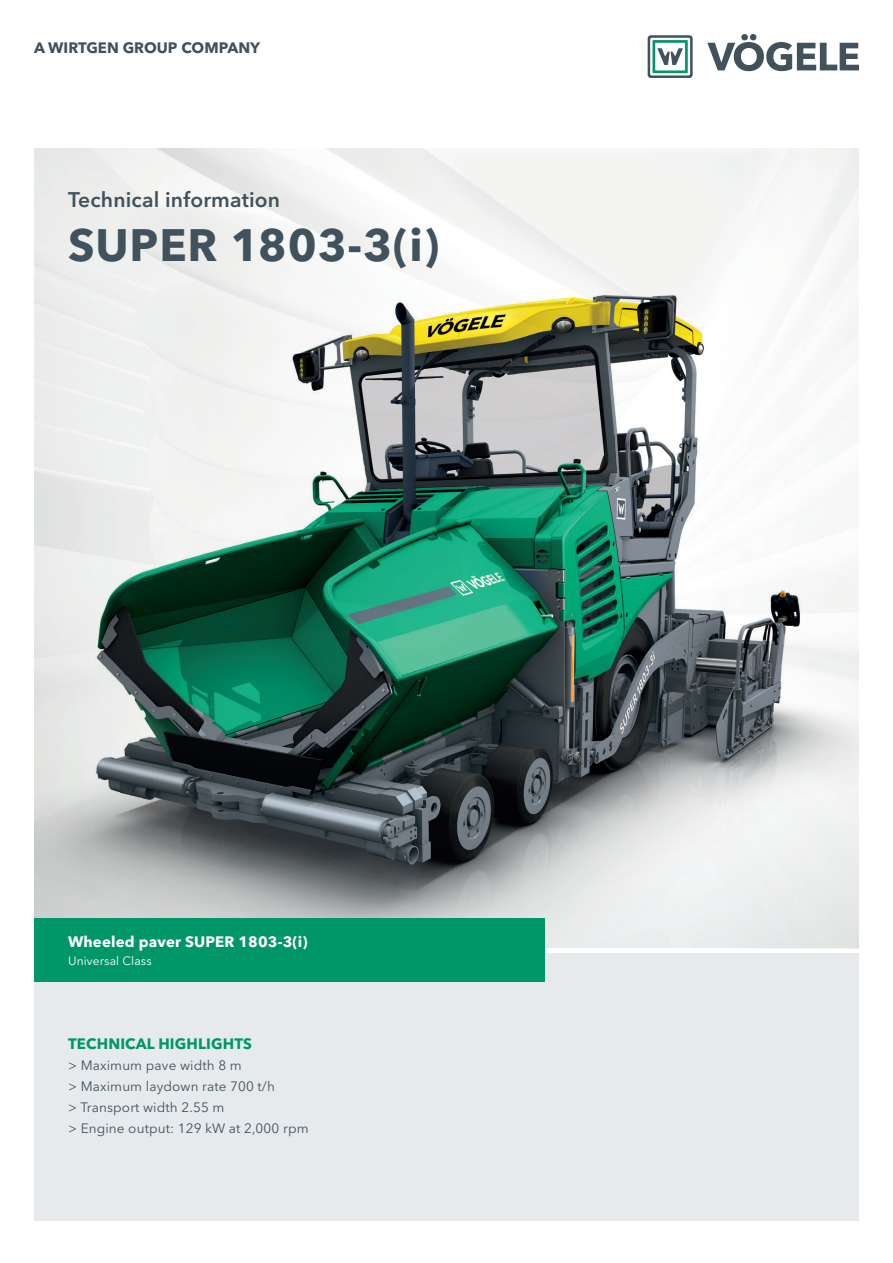
<style>
.page{position:relative;width:893px;height:1263px;background:#fff}
.page>*{position:absolute;margin:0;border:0;box-sizing:border-box;transform-origin:0 0}
.t1{font:700 45px "Avenir Next LT Pro";letter-spacing:.02em;color:#41525c}
.t2{font:600 21px "Avenir Next LT Pro";letter-spacing:.01em;color:#41525c}
.t3{font:700 15px "Avenir Next LT Pro";letter-spacing:.01em;color:#fff}
.t4{font:700 15px "Avenir Next LT Pro";color:#41525c}
.t5{font:700 15px "Avenir Next LT Pro";letter-spacing:.01em;color:#009667}
.t6{font:13.5px/21px "Avenir Next LT Pro";letter-spacing:.01em;color:#41525c}
.t7{font:12px "Avenir Next LT Pro";letter-spacing:.01em;color:#fff}
</style>
<div class="page">
<img style="left:34px;top:149px;width:825px;height:597px">
<svg style="left:34px;top:746px;width:825px;height:202px;background:#9ba0a1"></svg>
<div style="left:34px;top:952px;width:825px;height:268px;background:#e6eaed"></div>
<svg style="left:707px;top:34px;width:152px;height:37px"></svg>
<svg style="left:648px;top:35px;width:45px;height:43px"></svg>
<div style="left:34px;top:919px;width:510px;height:63px;background:#009667"></div>
<p class="t4" style="left:34px;top:39px;width:228px">A WIRTGEN GROUP COMPANY</p>
<h2 class="t2" style="left:68px;top:187px;width:214px">Technical information</h2>
<h1 class="t1" style="left:68px;top:218px;width:373px">SUPER 1803-3(i)</h1>
<p class="t3" style="left:68px;top:933px;width:241px">Wheeled paver SUPER 1803-3(i)</p>
<p class="t7" style="left:68px;top:954px;width:85px">Universal Class</p>
<p class="t5" style="left:68px;top:1034px;width:186px">TECHNICAL HIGHLIGHTS</p>
<p class="t6" style="left:68px;top:1055px;width:242px">&gt; Maximum pave width 8 m<br>&gt; Maximum laydown rate 700 t/h<br>&gt; Transport width 2.55 m<br>&gt; Engine output: 129 kW at 2,000 rpm</p>
</div>
